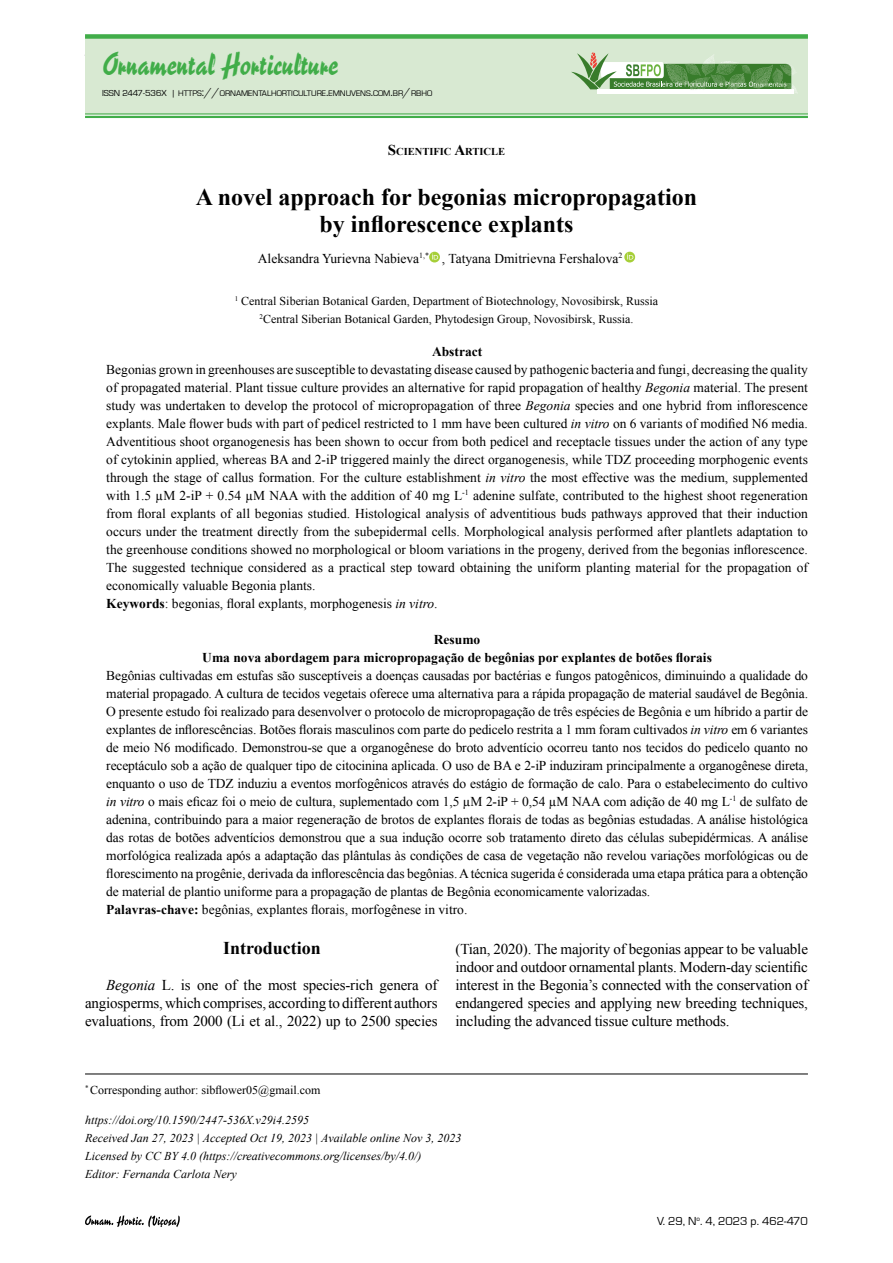
<style>
.page{position:relative;width:893px;height:1263px;background:#fff}
.page>*{position:absolute;margin:0;border:0;box-sizing:border-box;transform-origin:0 0}
.t1{font:29.25px "Reporter Two";color:#41ad49}
.t2{font:700 24px/27px "Times New Roman";color:#000;text-align:center}
.t3{font:700 18px "Times New Roman";color:#000}
.t4{font:15px/18px "Times New Roman";letter-spacing:-.01em;color:#000;text-align:justify}
.t5{font:13.5px/18px "Times New Roman";color:#000}
.t6{font:700 13.5px/18px "Times New Roman";color:#000;text-align:center}
.t7{font:italic 12px/18px "Times New Roman";color:#000}
.t8{font:12px/18px "Times New Roman";color:#000;text-align:center}
.t9{font:12px "Eurostar";color:#000}
.t10{font:700 10.5px "Times New Roman";color:#000}
.t11{font:8.4px "Eurostar";color:#000}
.s1{font-size:9px}
.s2{font-size:12px}
.s3{font-size:15px}
.s4{font-style:italic}
.s5{font-weight:700}
</style>
<div class="page">
<svg style="left:85px;top:1215px;width:95px;height:12px"></svg>
<hr style="left:85px;top:1074px;width:723px;height:1px;background:#000">
<div style="left:85px;top:36px;width:723px;height:78px;background:#d8e9d2"></div>
<div style="left:85px;top:34px;width:723px;height:5px;background:#41ad49"></div>
<hr style="left:85px;top:114px;width:723px;height:1px;background:#41ad49">
<hr style="left:85px;top:116px;width:723px;height:2px;background:#41ad49">
<div style="left:598px;top:89px;width:196px;height:5px;background:#fff"></div>
<svg style="left:571px;top:52px;width:226px;height:39px"></svg>
<img style="left:669px;top:68px;width:14px;height:5px">
<img style="left:755px;top:68px;width:23px;height:4px">
<svg style="left:429px;top:252px;width:11px;height:10px"></svg>
<svg style="left:432px;top:254px;width:6px;height:5px"></svg>
<svg style="left:624px;top:252px;width:11px;height:10px"></svg>
<svg style="left:627px;top:254px;width:6px;height:5px"></svg>
<h1 class="t1" style="left:102px;top:45px;width:238px">Ornamental Horticulture</h1>
<p class="t11" style="left:102px;top:88px;width:332px"><span class="s1">ISSN 2447-536X |</span> HTTPS<span class="s2">://</span>ORNAMENTALHORTICULTURE<span class="s2">.</span>EMNUVENS<span class="s2">.</span>COM<span class="s2">.</span>BR<span class="s2">/</span>RBHO</p>
<p class="t10" style="left:388px;top:144px;width:119px"><span class="s3">S</span>CIENTIFIC <span class="s3">A</span>RTICLE</p>
<h2 class="t2" style="left:196px;top:183px;width:503px">A novel approach for begonias micropropagation by inflorescence explants</h2>
<p class="t5" style="left:258px;top:249px;width:366px">Aleksandra Yurievna Nabieva<sup>1,*</sup> , Tatyana Dmitrievna Fershalova<sup>2</sup></p>
<p class="t8" style="left:235px;top:291px;width:425px"><sup>1</sup> Central Siberian Botanical Garden, Department of Biotechnology, Novosibirsk, Russia<br><sup>2</sup>Central Siberian Botanical Garden, Phytodesign Group, Novosibirsk, Russia.</p>
<p class="t6" style="left:432px;top:342px;width:52px">Abstract</p>
<p class="t5" style="left:106px;top:360px;width:703px">Begonias grown in greenhouses are susceptible to devastating disease caused by pathogenic bacteria and fungi, decreasing the quality of propagated material. Plant tissue culture provides an alternative for rapid propagation of healthy <span class="s4">Begonia</span> material. The present study was undertaken to develop the protocol of micropropagation of three <span class="s4">Begonia</span> species and one hybrid from inflorescence explants. Male flower buds with part of pedicel restricted to 1 mm have been cultured <span class="s4">in vitro</span> on 6 variants of modified N6 media.<br>Adventitious shoot organogenesis has been shown to occur from both pedicel and receptacle tissues under the action of any type of cytokinin applied, whereas BA and 2-iP triggered mainly the direct organogenesis, while TDZ proceeding morphogenic events through the stage of callus formation. For the culture establishment <span class="s4">in vitro</span> the most effective was the medium, supplemented with 1.5 µM 2-iP + 0.54 µM NAA with the addition of 40 mg L<sup>-1</sup> adenine sulfate, contributed to the highest shoot regeneration from floral explants of all begonias studied. Histological analysis of adventitious buds pathways approved that their induction occurs under the treatment directly from the subepidermal cells. Morphological analysis performed after plantlets adaptation to the greenhouse conditions showed no morphological or bloom variations in the progeny, derived from the begonias inflorescence.<br>The suggested technique considered as a practical step toward obtaining the uniform planting material for the propagation of economically valuable Begonia plants.<br><span class="s5">Keywords</span>: begonias, floral explants, morphogenesis <span class="s4">in vitro</span>.</p>
<p class="t6" style="left:202px;top:630px;width:511px">Resumo<br>Uma nova abordagem para micropropagação de begônias por explantes de botões florais</p>
<p class="t5" style="left:106px;top:666px;width:703px">Begônias cultivadas em estufas são susceptíveis a doenças causadas por bactérias e fungos patogênicos, diminuindo a qualidade do material propagado. A cultura de tecidos vegetais oferece uma alternativa para a rápida propagação de material saudável de Begônia.<br>O presente estudo foi realizado para desenvolver o protocolo de micropropagação de três espécies de Begônia e um híbrido a partir de explantes de inflorescências. Botões florais masculinos com parte do pedicelo restrita a 1 mm foram cultivados <span class="s4">in vitro</span> em 6 variantes de meio N6 modificado. Demonstrou-se que a organogênese do broto adventício ocorreu tanto nos tecidos do pedicelo quanto no receptáculo sob a ação de qualquer tipo de citocinina aplicada. O uso de BA e 2-iP induziram principalmente a organogênese direta, enquanto o uso de TDZ induziu a eventos morfogênicos através do estágio de formação de calo. Para o estabelecimento do cultivo <span class="s4">in vitro</span> o mais eficaz foi o meio de cultura, suplementado com 1,5 µM 2-iP + 0,54 µM NAA com adição de 40 mg L<sup>-1</sup> de sulfato de adenina, contribuindo para a maior regeneração de brotos de explantes florais de todas as begônias estudadas. A análise histológica das rotas de botões adventícios demonstrou que a sua indução ocorre sob tratamento direto das células subepidérmicas. A análise morfológica realizada após a adaptação das plântulas às condições de casa de vegetação não revelou variações morfológicas ou de florescimento na progênie, derivada da inflorescência das begônias. A técnica sugerida é considerada uma etapa prática para a obtenção de material de plantio uniforme para a propagação de plantas de Begônia economicamente valorizadas.<br><span class="s5">Palavras-chave:</span> begônias, explantes florais, morfogênese in vitro.</p>
<h3 class="t3" style="left:223px;top:936px;width:99px">Introduction</h3>
<p class="t4" style="left:85px;top:976px;width:354px;text-indent:21px"><span class="s4">Begonia</span> L. is one of the most species-rich genera of angiosperms, which comprises, according to different authors evaluations, from 2000 (Li et al., 2022) up to 2500 species</p>
<p class="t4" style="left:455px;top:940px;width:354px">(Tian, 2020). The majority of begonias appear to be valuable indoor and outdoor ornamental plants. Modern-day scientific interest in the Begonia’s connected with the conservation of endangered species and applying new breeding techniques, including the advanced tissue culture methods.</p>
<p class="t8" style="left:85px;top:1081px;width:237px"><sup>*</sup> Corresponding author: sibflower05@gmail.com</p>
<p class="t7" style="left:85px;top:1110px;width:378px">https://doi.org/10.1590/2447-536X.v29i4.2595<br>Received Jan 27, 2023 | Accepted Oct 19, 2023 | Available online Nov 3, 2023<br>Licensed by CC BY 4.0 (https://creativecommons.org/licenses/by/4.0/)<br>Editor: Fernanda Carlota Nery</p>
<p class="t9" style="left:657px;top:1213px;width:152px">V. 29, N<sup>o</sup>. 4, 2023 p. 462-470</p>
</div>
